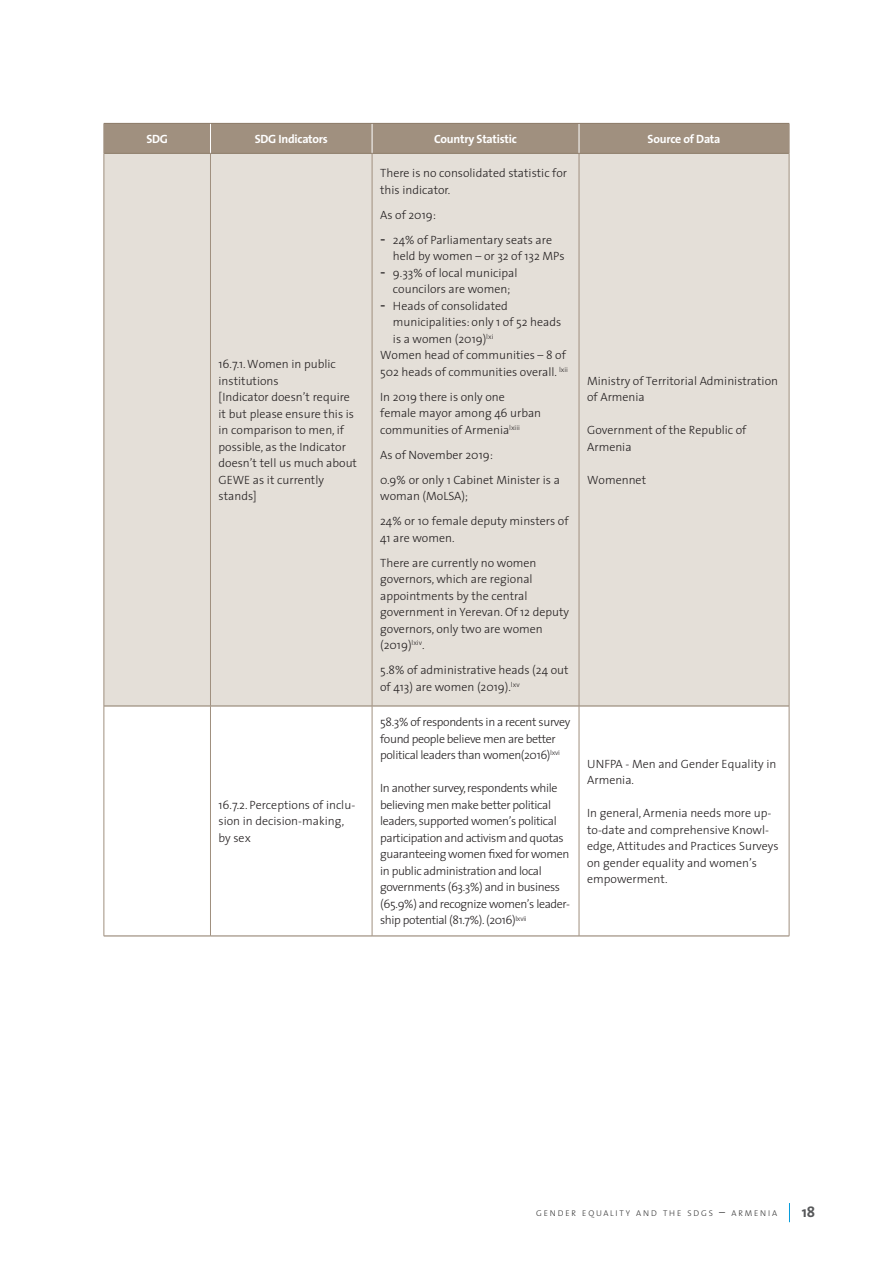
<style>
.page{position:relative;width:893px;height:1263px;background:#fff}
.page>*{position:absolute;margin:0;border:0;box-sizing:border-box;transform-origin:0 0}
.t1{font:700 15px "The Sans";color:#57585a}
.t2{font:300 12px/16.5px "The Sans";color:#231f20}
.t3{font:300 12px/16.5px "The Sans";letter-spacing:-.03em;color:#231f20}
.t4{font:700 12px "The Sans";letter-spacing:-.02em;color:#fff}
.t5{font:300 8.4px "The Sans";letter-spacing:.215em;color:#333}
.s1{font-weight:400;font-size:16.5px}
.s2{font-size:12px}
</style>
<div class="page">
<svg style="left:789px;top:1203px;width:1px;height:19px"></svg>
<div style="left:105px;top:154px;width:684px;height:552px;background:#e4dfd8"></div>
<svg style="left:105px;top:707px;width:684px;height:229px"></svg>
<div style="left:104px;top:123px;width:686px;height:30px;background:#a0907f"></div>
<hr style="left:104px;top:123px;width:106px;height:1px;background:#8a7966">
<hr style="left:210px;top:123px;width:162px;height:1px;background:#8a7966">
<hr style="left:372px;top:123px;width:207px;height:1px;background:#8a7966">
<hr style="left:579px;top:123px;width:210px;height:1px;background:#8a7966">
<hr style="left:104px;top:153px;width:106px;height:1px;background:#8a7966">
<hr style="left:210px;top:153px;width:162px;height:1px;background:#8a7966">
<hr style="left:372px;top:153px;width:207px;height:1px;background:#8a7966">
<hr style="left:579px;top:153px;width:210px;height:1px;background:#8a7966">
<hr style="left:104px;top:706px;width:106px;height:1px;background:#8a7966">
<hr style="left:210px;top:706px;width:162px;height:1px;background:#8a7966">
<hr style="left:372px;top:706px;width:207px;height:1px;background:#8a7966">
<hr style="left:579px;top:706px;width:210px;height:1px;background:#8a7966">
<hr style="left:104px;top:936px;width:106px;height:1px;background:#8a7966">
<hr style="left:210px;top:936px;width:162px;height:1px;background:#8a7966">
<hr style="left:372px;top:936px;width:207px;height:1px;background:#8a7966">
<hr style="left:579px;top:936px;width:210px;height:1px;background:#8a7966">
<hr style="left:104px;top:153px;width:1px;height:553px;background:#a0907f">
<hr style="left:210px;top:154px;width:1px;height:552px;background:#a0907f">
<hr style="left:372px;top:154px;width:1px;height:552px;background:#a0907f">
<hr style="left:579px;top:154px;width:1px;height:552px;background:#a0907f">
<hr style="left:789px;top:153px;width:1px;height:553px;background:#a0907f">
<hr style="left:104px;top:706px;width:1px;height:230px;background:#a0907f">
<hr style="left:210px;top:706px;width:1px;height:230px;background:#a0907f">
<hr style="left:372px;top:706px;width:1px;height:230px;background:#a0907f">
<hr style="left:579px;top:706px;width:1px;height:230px;background:#a0907f">
<hr style="left:789px;top:706px;width:1px;height:230px;background:#a0907f">
<p class="t4" style="left:146px;top:129px;width:23px">SDG</p>
<p class="t4" style="left:255px;top:129px;width:75px">SDG Indicators</p>
<p class="t4" style="left:434px;top:129px;width:84px">Country Statistic</p>
<p class="t4" style="left:648px;top:129px;width:74px">Source of Data</p>
<p class="t2" style="left:219px;top:355px;width:140px">16.7.1. Women in public institutions<br>[Indicator doesn’t require it but please ensure this is in comparison to men, if possible, as the Indicator doesn’t tell us much about<br>GEWE as it currently stands]</p>
<p class="t2" style="left:219px;top:796px;width:138px">16.7.2. Perceptions of inclu&shy;sion in decision-making, by sex</p>
<p class="t2" style="left:380px;top:165px;width:188px">There is no consolidated statistic for this indicator.</p>
<p class="t2" style="left:380px;top:206px;width:57px">As of 2019:</p>
<p class="t2" style="left:393px;top:231px;width:173px;text-indent:-13px"><span class="s1">-</span> 24% of Parliamentary seats are held by women – or 32 of 132 MPs</p>
<p class="t2" style="left:380px;top:264px;width:139px;text-align:center"><span class="s1">-</span> 9.33% of local municipal councilors are women;</p>
<p class="t2" style="left:380px;top:297px;width:129px"><span class="s1">-</span> Heads of consolidated</p>
<p class="t2" style="left:393px;top:314px;width:170px">municipalities: only 1 of 52 heads</p>
<p class="t2" style="left:393px;top:330px;width:102px">is a women (2019)<sup>lxi</sup></p>
<p class="t2" style="left:380px;top:347px;width:187px">Women head of communities – 8 of</p>
<p class="t2" style="left:380px;top:363px;width:189px">502 heads of communities overall. <sup>lxii</sup></p>
<p class="t2" style="left:380px;top:388px;width:163px">In 2019 there is only one female mayor among 46 urban communities of Armenia<sup>lxiii</sup></p>
<p class="t2" style="left:380px;top:442px;width:181px;line-height:25px">As of November 2019:<br>0.9% or only 1 Cabinet Minister is a</p>
<p class="t2" style="left:380px;top:483px;width:190px;line-height:25px">woman (MoLSA);<br>24% or 10 female deputy minsters of</p>
<p class="t2" style="left:380px;top:525px;width:158px;line-height:25px">41 are women.<br>There are currently no women</p>
<p class="t2" style="left:380px;top:571px;width:190px">governors, which are regional appointments by the central government in Yerevan. Of 12 deputy governors, only two are women (2019)<sup>lxiv</sup>.</p>
<p class="t2" style="left:380px;top:662px;width:190px">5.8% of administrative heads (24 out of 413) are women (2019).<sup>lxv</sup></p>
<p class="t3" style="left:380px;top:714px;width:192px">58.3% of respondents in a recent survey found people believe men are better political leaders than women(2016)<sup>lxvi</sup></p>
<p class="t3" style="left:380px;top:780px;width:191px">In another survey, respondents while believing men make better political leaders, supported women’s political participation and activism and quotas guaranteeing women fixed for women in public administration and local governments (63.3%) and in business (65.9%) and recognize women’s leader&shy;ship potential (81.7%). (2016)<sup>lxvii</sup></p>
<p class="t2" style="left:587px;top:372px;width:192px">Ministry of Territorial Administration of Armenia</p>
<p class="t2" style="left:587px;top:421px;width:161px">Government of the Republic of<br>Armenia</p>
<p class="t2" style="left:587px;top:471px;width:60px">Womennet</p>
<p class="t2" style="left:587px;top:755px;width:191px">UNFPA - Men and Gender Equality in<br>Armenia.</p>
<p class="t2" style="left:587px;top:804px;width:193px">In general, Armenia needs more up&shy;to-date and comprehensive Knowl&shy;edge, Attitudes and Practices Surveys on gender equality and women’s empowerment.</p>
<p class="t5" style="left:536px;top:1206px;width:242px">GENDER EQUALITY AND THE SDGS <span class="s2">–</span> ARMENIA</p>
<p class="t1" style="left:802px;top:1199px;width:15px">18</p>
</div>
